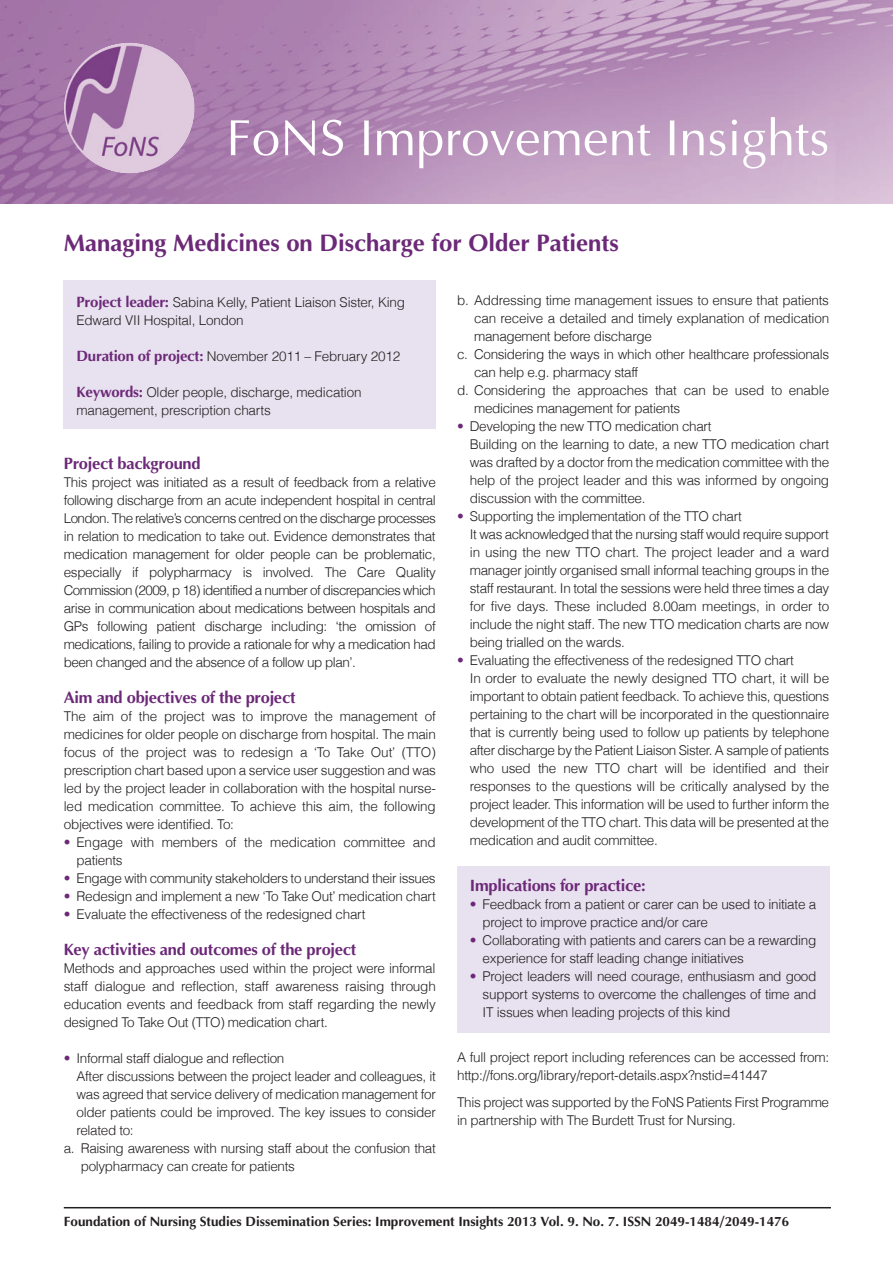
<style>
.page{position:relative;width:893px;height:1263px;background:#fff}
.page>*{position:absolute;margin:0;border:0;box-sizing:border-box;transform-origin:0 0}
.t1{font:51px "Optima";color:#fff}
.t2{font:700 24px "Optima";color:#6c2978}
.t3{font:700 16.5px "Optima";letter-spacing:-.015em;color:#6c2978}
.t4{font:300 13.5px/18px "Helvetica";letter-spacing:-.025em;color:#231f20}
.t5{font:700 13.5px "Optima";color:#231f20}
.s1{font-family:"Optima";font-weight:700;font-size:15px;color:#6c2978}
.s2{color:#6c2978}
</style>
<div class="page">
<div style="left:457px;top:865px;width:372px;height:167px;background:#e8e1ef"></div>
<div style="left:64px;top:281px;width:372px;height:148px;background:#e8e1ef"></div>
<hr style="left:64px;top:1207px;width:767px;height:1px;background:#231f20">
<img style="left:0;top:0;width:893px;height:203px">
<img style="left:64px;top:43px;width:131px;height:131px;border-radius:50%">
<h1 class="t1" style="left:226px;top:108px;width:604px">FoNS Improvement Insights</h1>
<h2 class="t2" style="left:64px;top:228px;width:557px">Managing Medicines on Discharge for Older Patients</h2>
<p class="t4" style="left:77px;top:294px;width:330px"><span class="s1">Project leader:</span> Sabina Kelly, Patient Liaison Sister, King<br>Edward VII Hospital, London</p>
<p class="t4" style="left:77px;top:348px;width:325px"><span class="s1">Duration of project:</span> November 2011 – February 2012</p>
<p class="t4" style="left:77px;top:384px;width:286px"><span class="s1">Keywords:</span> Older people, discharge, medication management, prescription charts</p>
<p class="t3" style="left:64px;top:454px;width:138px">Project background</p>
<p class="t4" style="left:64px;top:474px;width:374px;text-align:justify">This project was initiated as a result of feedback from a relative following discharge from an acute independent hospital in central London. The relative’s concerns centred on the discharge processes in relation to medication to take out. Evidence demonstrates that medication management for older people can be problematic, especially if polypharmacy is involved. The Care Quality Commission (2009, p 18) identified a number of discrepancies which arise in communication about medications between hospitals and GPs following patient discharge including: ‘the omission of medications, failing to provide a rationale for why a medication had been changed and the absence of a follow up plan’.</p>
<p class="t3" style="left:64px;top:688px;width:233px">Aim and objectives of the project</p>
<p class="t4" style="left:64px;top:708px;width:374px;text-align:justify">The aim of the project was to improve the management of medicines for older people on discharge from hospital. The main focus of the project was to redesign a ‘To Take Out’ (TTO) prescription chart based upon a service user suggestion and was led by the project leader in collaboration with the hospital nurse&shy;led medication committee. To achieve this aim, the following objectives were identified. To:</p>
<p class="t4" style="left:77px;top:834px;width:361px;text-indent:-13px"><span class="s2">•</span> Engage with members of the medication committee and patients</p>
<p class="t4" style="left:64px;top:870px;width:373px"><span class="s2">•</span> Engage with community stakeholders to understand their issues</p>
<p class="t4" style="left:64px;top:888px;width:374px"><span class="s2">•</span> Redesign and implement a new ‘To Take Out’ medication chart</p>
<p class="t4" style="left:64px;top:906px;width:303px"><span class="s2">•</span> Evaluate the effectiveness of the redesigned chart</p>
<p class="t3" style="left:64px;top:940px;width:294px">Key activities and outcomes of the project</p>
<p class="t4" style="left:64px;top:960px;width:374px;text-align:justify">Methods and approaches used within the project were informal staff dialogue and reflection, staff awareness raising through education events and feedback from staff regarding the newly designed To Take Out (TTO) medication chart.</p>
<p class="t4" style="left:64px;top:1050px;width:222px"><span class="s2">•</span> Informal staff dialogue and reflection</p>
<p class="t4" style="left:77px;top:1068px;width:361px">After discussions between the project leader and colleagues, it</p>
<p class="t4" style="left:77px;top:1086px;width:361px">was agreed that service delivery of medication management for</p>
<p class="t4" style="left:77px;top:1104px;width:361px">older patients could be improved. The key issues to consider</p>
<p class="t4" style="left:77px;top:1122px;width:59px">related to:</p>
<p class="t4" style="left:64px;top:1140px;width:374px">a. Raising awareness with nursing staff about the confusion that</p>
<p class="t4" style="left:81px;top:1158px;width:216px">polypharmacy can create for patients</p>
<p class="t4" style="left:457px;top:293px;width:373px">b. Addressing time management issues to ensure that patients</p>
<p class="t4" style="left:474px;top:311px;width:357px">can receive a detailed and timely explanation of medication</p>
<p class="t4" style="left:474px;top:329px;width:179px">management before discharge</p>
<p class="t4" style="left:457px;top:347px;width:374px">c. Considering the ways in which other healthcare professionals</p>
<p class="t4" style="left:474px;top:365px;width:166px">can help e.g. pharmacy staff</p>
<p class="t4" style="left:457px;top:383px;width:374px">d. Considering the approaches that can be used to enable</p>
<p class="t4" style="left:474px;top:401px;width:208px">medicines management for patients</p>
<p class="t4" style="left:470px;top:419px;width:361px;text-indent:-13px"><span class="s2">•</span> Developing the new TTO medication chart<br>Building on the learning to date, a new TTO medication chart was drafted by a doctor from the medication committee with the help of the project leader and this was informed by ongoing discussion with the committee.</p>
<p class="t4" style="left:470px;top:509px;width:361px;text-indent:-13px"><span class="s2">•</span> Supporting the implementation of the TTO chart<br>It was acknowledged that the nursing staff would require support in using the new TTO chart. The project leader and a ward manager jointly organised small informal teaching groups in the staff restaurant. In total the sessions were held three times a day for five days. These included 8.00am meetings, in order to include the night staff. The new TTO medication charts are now being trialled on the wards.</p>
<p class="t4" style="left:470px;top:653px;width:361px;text-indent:-13px"><span class="s2">•</span> Evaluating the effectiveness of the redesigned TTO chart<br>In order to evaluate the newly designed TTO chart, it will be important to obtain patient feedback. To achieve this, questions pertaining to the chart will be incorporated in the questionnaire that is currently being used to follow up patients by telephone after discharge by the Patient Liaison Sister. A sample of patients who used the new TTO chart will be identified and their responses to the questions will be critically analysed by the project leader. This information will be used to further inform the development of the TTO chart. This data will be presented at the medication and audit committee.</p>
<p class="t3" style="left:470px;top:875px;width:177px">Implications for practice:</p>
<p class="t4" style="left:483px;top:896px;width:335px;text-indent:-13px"><span class="s2">•</span> Feedback from a patient or carer can be used to initiate a project to improve practice and/or care</p>
<p class="t4" style="left:483px;top:932px;width:335px;text-indent:-13px"><span class="s2">•</span> Collaborating with patients and carers can be a rewarding experience for staff leading change initiatives</p>
<p class="t4" style="left:483px;top:968px;width:335px;text-align:justify;text-indent:-13px"><span class="s2">•</span> Project leaders will need courage, enthusiasm and good support systems to overcome the challenges of time and IT issues when leading projects of this kind</p>
<p class="t4" style="left:457px;top:1049px;width:374px">A full project report including references can be accessed from: http://fons.org/library/report-details.aspx?nstid=41447</p>
<p class="t4" style="left:457px;top:1094px;width:373px">This project was supported by the FoNS Patients First Programme in partnership with The Burdett Trust for Nursing.</p>
<p class="t5" style="left:64px;top:1213px;width:727px">Foundation of Nursing Studies Dissemination Series: Improvement Insights 2013 Vol. 9. No. 7. ISSN 2049-1484/2049-1476</p>
</div>
